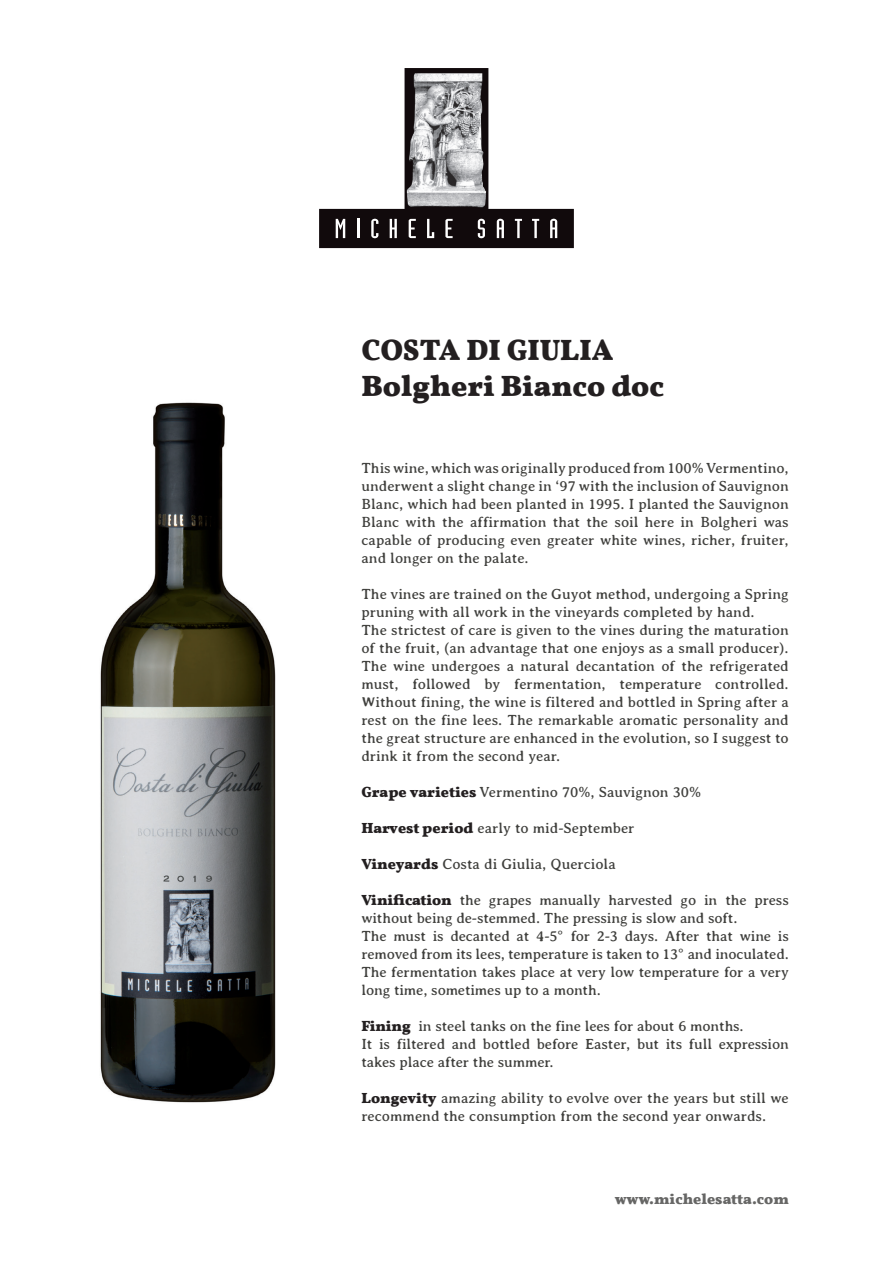
<style>
.page{position:relative;width:893px;height:1263px;background:#fff}
.page>*{position:absolute;margin:0;border:0;box-sizing:border-box;transform-origin:0 0}
.t1{font:700 30px/36px "Vollkorn";color:#231f20}
.t2{font:15px/18px "Averia Serif";color:#40403d}
.t3{font:700 15px "Vollkorn";color:#666665}
.s1{font-family:"Vollkorn";font-weight:700;color:#231f20}
</style>
<div class="page">
<svg style="left:319px;top:68px;width:255px;height:180px"></svg>
<img style="left:406px;top:73px;width:80px;height:135px">
<svg style="left:336px;top:219px;width:9px;height:19px"></svg>
<svg style="left:357px;top:219px;width:2px;height:19px"></svg>
<svg style="left:371px;top:219px;width:7px;height:19px"></svg>
<svg style="left:390px;top:219px;width:7px;height:19px"></svg>
<svg style="left:409px;top:219px;width:7px;height:19px"></svg>
<svg style="left:427px;top:219px;width:7px;height:19px"></svg>
<svg style="left:445px;top:219px;width:8px;height:19px"></svg>
<svg style="left:478px;top:219px;width:7px;height:19px"></svg>
<svg style="left:497px;top:219px;width:7px;height:19px"></svg>
<svg style="left:515px;top:219px;width:7px;height:19px"></svg>
<svg style="left:532px;top:219px;width:7px;height:19px"></svg>
<svg style="left:550px;top:219px;width:7px;height:19px"></svg>
<img style="left:100px;top:402px;width:176px;height:701px">
<h1 class="t1" style="left:361px;top:332px;width:304px">COSTA DI GIULIA<br>Bolgheri Bianco doc</h1>
<p class="t2" style="left:361px;top:459px;width:429px;text-align:justify">This wine, which was originally produced from 100% Vermentino, underwent a slight change in ‘97 with the inclusion of Sauvignon Blanc, which had been planted in 1995. I planted the Sauvignon Blanc with the affirmation that the soil here in Bolgheri was capable of producing even greater white wines, richer, fruiter, and longer on the palate.</p>
<p class="t2" style="left:361px;top:585px;width:429px">The vines are trained on the Guyot method, undergoing a Spring pruning with all work in the vineyards completed by hand.<br>The strictest of care is given to the vines during the maturation of the fruit, (an advantage that one enjoys as a small producer).<br>The wine undergoes a natural decantation of the refrigerated must, followed by fermentation, temperature controlled.<br>Without fining, the wine is filtered and bottled in Spring after a rest on the fine lees. The remarkable aromatic personality and the great structure are enhanced in the evolution, so I suggest to drink it from the second year.</p>
<p class="t2" style="left:361px;top:783px;width:341px"><span class="s1">Grape varieties</span> Vermentino 70%, Sauvignon 30%</p>
<p class="t2" style="left:361px;top:819px;width:275px"><span class="s1">Harvest period</span> early to mid-September</p>
<p class="t2" style="left:361px;top:855px;width:256px"><span class="s1">Vineyards</span> Costa di Giulia, Querciola</p>
<p class="t2" style="left:361px;top:891px;width:429px"><span class="s1">Vinification</span> the grapes manually harvested go in the press without being de-stemmed. The pressing is slow and soft.<br>The must is decanted at 4-5° for 2-3 days. After that wine is removed from its lees, temperature is taken to 13° and inoculated.<br>The fermentation takes place at very low temperature for a very long time, sometimes up to a month.</p>
<p class="t2" style="left:361px;top:1017px;width:429px"><span class="s1">Fining</span> in steel tanks on the fine lees for about 6 months.<br>It is filtered and bottled before Easter, but its full expression takes place after the summer.</p>
<p class="t2" style="left:361px;top:1089px;width:429px"><span class="s1">Longevity</span> amazing ability to evolve over the years but still we recommend the consumption from the second year onwards.</p>
<p class="t3" style="left:615px;top:1190px;width:176px">www.michelesatta.com</p>
</div>
